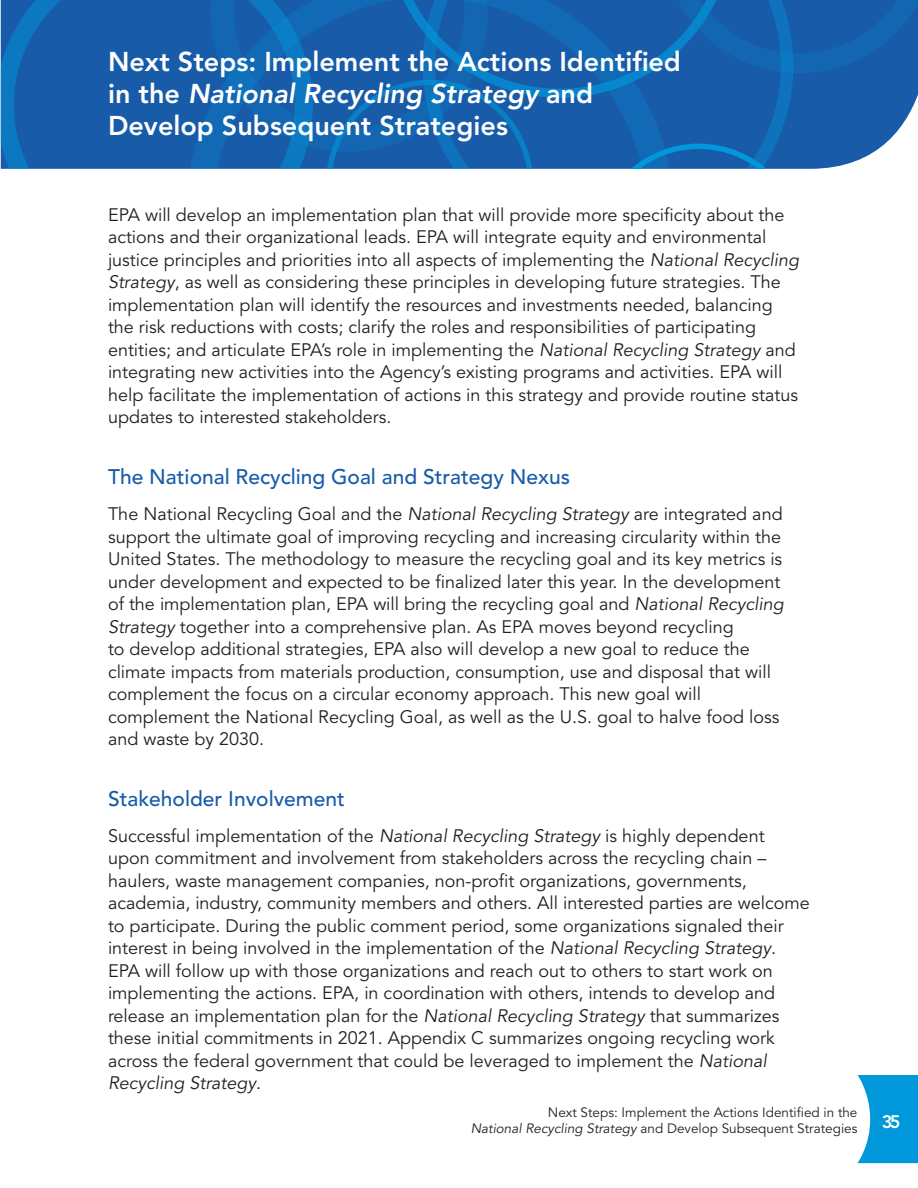
<style>
.page{position:relative;width:918px;height:1188px;background:#fff}
.page>*{position:absolute;margin:0;border:0;box-sizing:border-box;transform-origin:0 0}
.Header_01{font:800 27px/32.4px "Avenir LT Std";color:#fff}
.Header_02{font:500 21px "Avenir LT Std";color:#185ba9}
.Body_Copy{font:18px/22.5px "Avenir LT Std";color:#231f20}
.t1{font:800 18px "Avenir LT Std";color:#fff}
.t2{font:13.5px/16.2px "Avenir LT Std";color:#231f20;text-align:right}
.s1{font-style:italic}
</style>
<div class="page">
<svg style="left:857px;top:1075px;width:61px;height:88px;background:#26a6e0"></svg>
<svg style="left:1px;top:0;width:184px;height:169px;background:#175dab"></svg>
<svg style="left:185px;top:0;width:26px;height:169px;background:#175dab"></svg>
<svg style="left:211px;top:0;width:707px;height:169px;background:#1964af"></svg>
<p class="Header_01" style="left:108px;top:45px;width:574px">Next Steps: Implement the Actions Identified in the <span class="s1">National Recycling Strategy</span> and<br>Develop Subsequent Strategies</p>
<p class="Body_Copy" style="left:108px;top:204px;width:693px">EPA will develop an implementation plan that will provide more specificity about the actions and their organizational leads. EPA will integrate equity and environmental justice principles and priorities into all aspects of implementing the <span class="s1">National Recycling Strategy</span>, as well as considering these principles in developing future strategies. The implementation plan will identify the resources and investments needed, balancing the risk reductions with costs; clarify the roles and responsibilities of participating entities; and articulate EPA’s role in implementing the <span class="s1">National Recycling Strategy</span> and integrating new activities into the Agency’s existing programs and activities. EPA will help facilitate the implementation of actions in this strategy and provide routine status updates to interested stakeholders.</p>
<p class="Header_02" style="left:108px;top:465px;width:464px">The National Recycling Goal and Strategy Nexus</p>
<p class="Body_Copy" style="left:108px;top:503px;width:677px">The National Recycling Goal and the <span class="s1">National Recycling Strategy</span> are integrated and support the ultimate goal of improving recycling and increasing circularity within the United States. The methodology to measure the recycling goal and its key metrics is under development and expected to be finalized later this year. In the development of the implementation plan, EPA will bring the recycling goal and <span class="s1">National Recycling Strategy</span> together into a comprehensive plan. As EPA moves beyond recycling<br>to develop additional strategies, EPA also will develop a new goal to reduce the climate impacts from materials production, consumption, use and disposal that will complement the focus on a circular economy approach. This new goal will complement the National Recycling Goal, as well as the U.S. goal to halve food loss and waste by 2030.</p>
<p class="Header_02" style="left:108px;top:787px;width:238px">Stakeholder Involvement</p>
<p class="Body_Copy" style="left:108px;top:825px;width:703px">Successful implementation of the <span class="s1">National Recycling Strategy</span> is highly dependent upon commitment and involvement from stakeholders across the recycling chain – haulers, waste management companies, non-profit organizations, governments, academia, industry, community members and others. All interested parties are welcome to participate. During the public comment period, some organizations signaled their interest in being involved in the implementation of the <span class="s1">National Recycling Strategy</span>.<br>EPA will follow up with those organizations and reach out to others to start work on implementing the actions. EPA, in coordination with others, intends to develop and release an implementation plan for the <span class="s1">National Recycling Strategy</span> that summarizes these initial commitments in 2021. Appendix C summarizes ongoing recycling work across the federal government that could be leveraged to implement the <span class="s1">National Recycling Strategy</span>.</p>
<p class="t2" style="left:471px;top:1105px;width:388px">Next Steps: Implement the Actions Identified in the<br><span class="s1">National Recycling Strategy</span> and Develop Subsequent Strategies</p>
<p class="t1" style="left:882px;top:1111px;width:20px">35</p>
</div>
